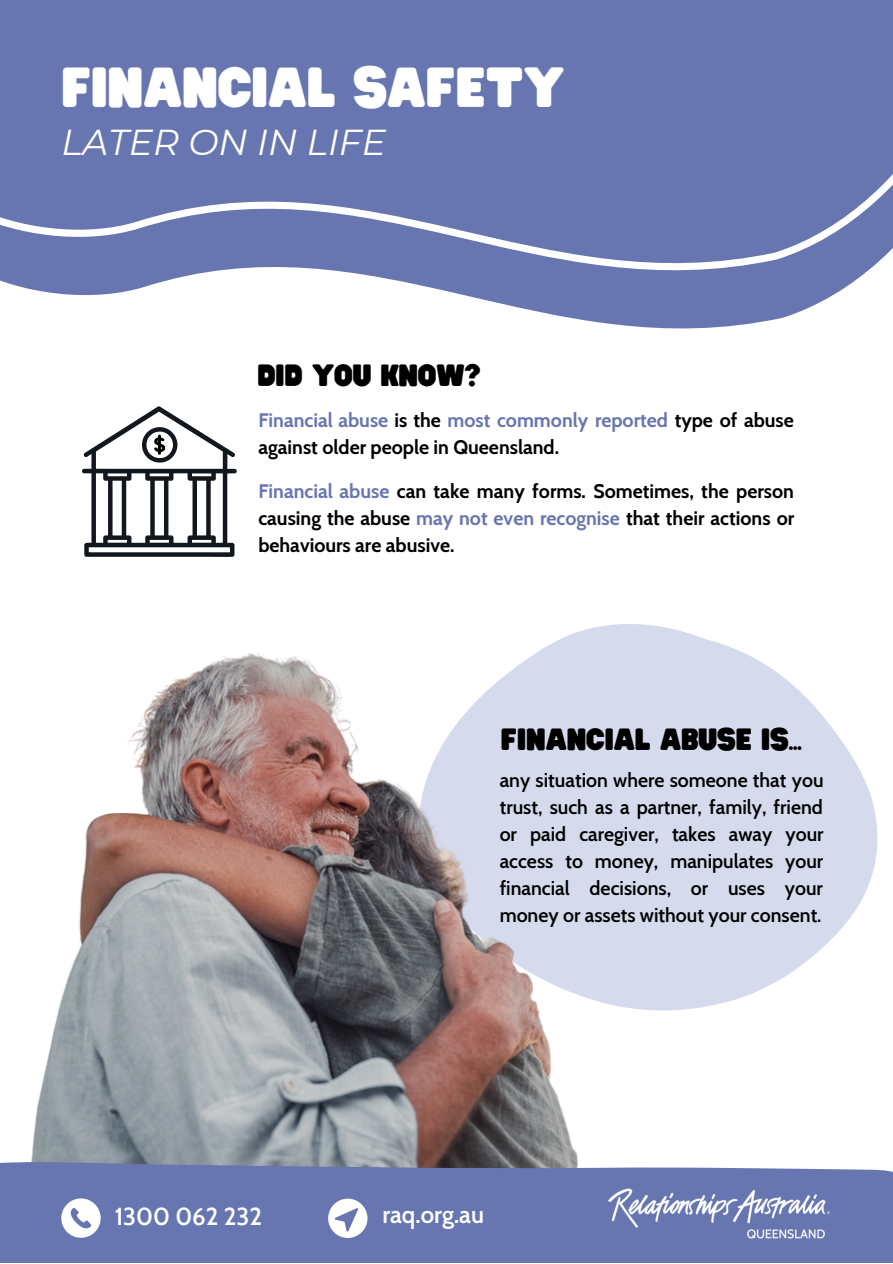
<style>
.page{position:relative;width:893px;height:1264px;background:#fff}
.page>*{position:absolute;margin:0;border:0;box-sizing:border-box;transform-origin:0 0}
.t1{font:49.5px "Hitand Run";color:#fff}
.t2{font:italic 36px "Montserrat";color:#fff}
.t3{font:27px "Hitand Run";color:#000}
.t4{font:600 24px "Cabin";color:#fff}
.t5{font:700 19.5px/27px "Cabin";color:#000}
.t6{font:600 19.5px/27px "Cabin";color:#000;text-align:justify}
.s1{color:#6776b0}
</style>
<div class="page">
<svg style="left:792px;top:704px;width:86px;height:268px;fill:#d5daed"></svg>
<img style="left:31px;top:704px;width:761px;height:455px">
<svg style="left:0;top:1159px;width:892px;height:103px;background:#6e7cb0"></svg>
<svg style="left:61px;top:1198px;width:40px;height:39px"></svg>
<svg style="left:328px;top:1198px;width:39px;height:39px"></svg>
<img style="left:604px;top:1186px;width:228px;height:55px">
<svg style="left:151px;top:624px;width:661px;height:80px"></svg>
<svg style="left:0;top:0;width:892px;height:329px;background:#7a87b9"></svg>
<svg style="left:82px;top:406px;width:155px;height:151px"></svg>
<p class="t1" style="left:61px;top:60px;width:504px">FINANCIAL SAFETY</p>
<p class="t2" style="left:61px;top:120px;width:326px">LATER ON IN LIFE</p>
<p class="t3" style="left:257px;top:360px;width:225px">DID YOU KNOW?</p>
<p class="t5" style="left:258px;top:406px;width:537px"><span class="s1">Financial abuse</span> is the <span class="s1">most commonly reported</span> type of abuse against older people in Queensland.</p>
<p class="t5" style="left:258px;top:477px;width:537px;text-align:justify"><span class="s1">Financial abuse</span> can take many forms. Sometimes, the person causing the abuse <span class="s1">may not even recognise</span> that their actions or behaviours are abusive.</p>
<p class="t3" style="left:501px;top:724px;width:302px">FINANCIAL ABUSE IS...</p>
<p class="t6" style="left:499px;top:766px;width:325px">any situation where someone that you trust, such as a partner, family, friend or paid caregiver, takes away your access to money, manipulates your financial decisions, or uses your money or assets without your consent.</p>
<p class="t4" style="left:115px;top:1201px;width:149px">1300 062 232</p>
<p class="t4" style="left:382px;top:1199px;width:103px">raq.org.au</p>
</div>
